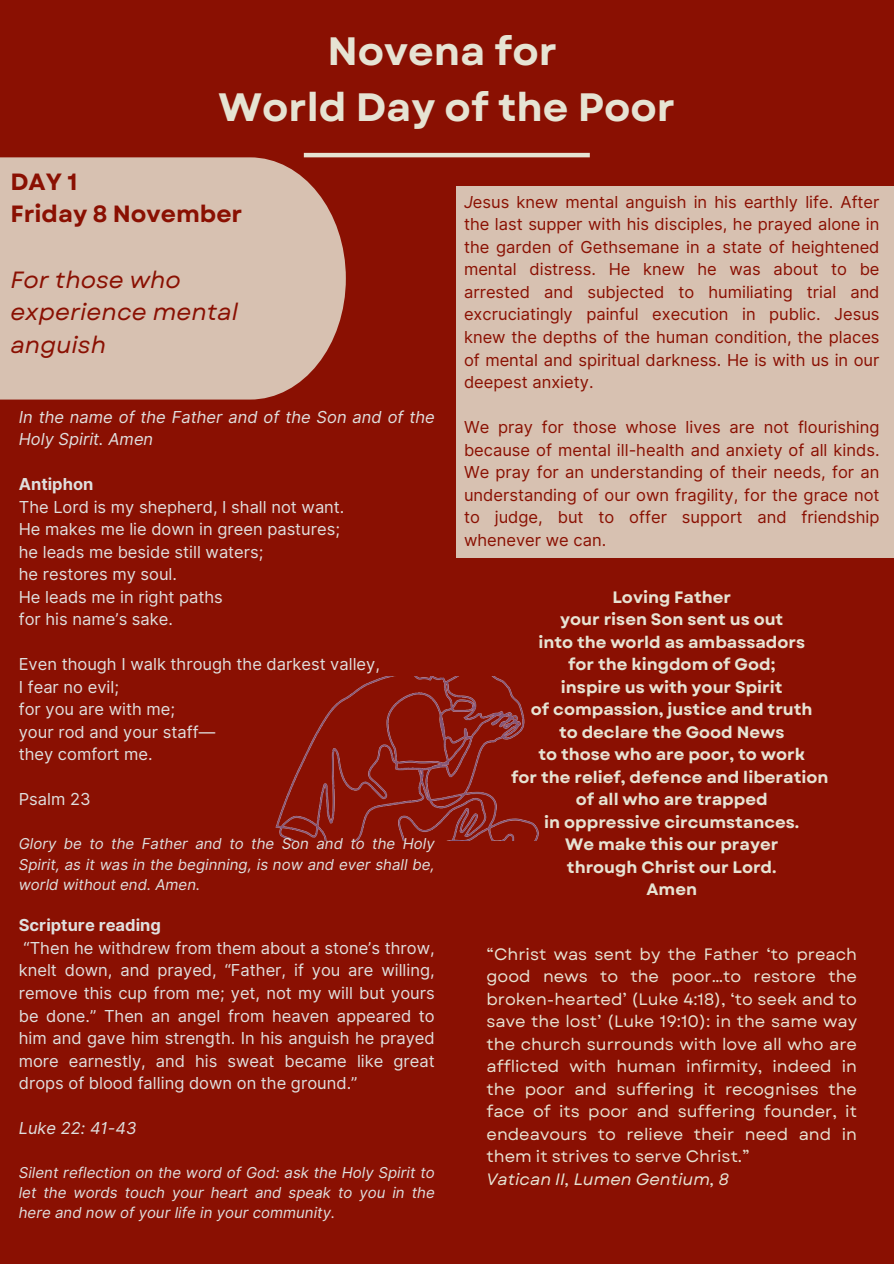
<style>
.page{position:relative;width:894px;height:1264px;background:#fff}
.page>*{position:absolute;margin:0;border:0;box-sizing:border-box;transform-origin:0 0}
.t1{font:700 39.45px/55.2px "Garet";color:#e6e3d3;text-align:center}
.t2{font:italic 23.55px/32.7px "Garet";color:#8a1002}
.t3{font:700 23.55px/32.7px "Garet";color:#8a1002}
.t4{font:16.5px/22.5px "Inter";color:#8a1002;text-align:justify}
.t5{font:16.5px/22.5px "Inter";color:#dfdfde;text-align:justify}
.t6{font:16.5px/22.5px "Garet";color:#e6e3d3;text-align:justify}
.t7{font:700 16.5px/22.5px "Garet";color:#e6e3d3;text-align:center}
.t8{font:italic 16.5px/22.5px "Inter";color:#dfdfde}
.t9{font:700 16.5px "Inter";color:#dfdfde}
.t10{font:italic 16.5px "Garet";color:#e6e3d3}
.t11{font:italic 15px/20.2px "Inter";color:#dfdfde;text-align:justify}
.s1{font-style:italic}
</style>
<div class="page">
<div style="left:0;top:0;width:893px;height:1263px;background:#8a1002"></div>
<div style="left:0;top:157px;width:346px;height:242px;background:#d7c1b1"></div>
<hr style="left:304px;top:153px;width:285px;height:4px;background:#e6e3d3">
<div style="left:455px;top:186px;width:438px;height:372px;background:#d7c1b1"></div>
<img style="left:275px;top:676px;width:264px;height:164px">
<h1 class="t1" style="left:218px;top:24px;width:458px">Novena for<br>World Day of the Poor</h1>
<p class="t3" style="left:10px;top:165px;width:233px">DAY 1<br>Friday 8 November</p>
<h2 class="t2" style="left:10px;top:263px;width:229px">For those who experience mental anguish</h2>
<h3 class="t8" style="left:19px;top:405px;width:417px">In the name of the Father and of the Son and of the<br>Holy Spirit. Amen</h3>
<p class="t9" style="left:19px;top:474px;width:76px">Antiphon</p>
<p class="t5" style="left:19px;top:495px;width:327px">The Lord is my shepherd, I shall not want.</p>
<p class="t5" style="left:19px;top:518px;width:323px">He makes me lie down in green pastures;</p>
<p class="t5" style="left:19px;top:540px;width:246px">he leads me beside still waters;</p>
<p class="t5" style="left:19px;top:563px;width:160px">he restores my soul.</p>
<p class="t5" style="left:19px;top:585px;width:205px">He leads me in right paths</p>
<p class="t5" style="left:19px;top:608px;width:156px">for his name’s sake.</p>
<p class="t5" style="left:19px;top:653px;width:362px">Even though I walk through the darkest valley,</p>
<p class="t5" style="left:19px;top:675px;width:102px">I fear no evil;</p>
<p class="t5" style="left:19px;top:698px;width:158px">for you are with me;</p>
<p class="t5" style="left:19px;top:720px;width:198px">your rod and your staff—</p>
<p class="t5" style="left:19px;top:743px;width:135px">they comfort me.</p>
<p class="t5" style="left:19px;top:788px;width:73px">Psalm 23</p>
<p class="t11" style="left:19px;top:833px;width:417px">Glory be to the Father and to the Son and to the Holy Spirit, as it was in the beginning, is now and ever shall be, world without end. Amen.</p>
<p class="t9" style="left:19px;top:915px;width:144px">Scripture reading</p>
<p class="t5" style="left:19px;top:936px;width:417px">“Then he withdrew from them about a stone’s throw, knelt down, and prayed, “Father, if you are willing, remove this cup from me; yet, not my will but yours be done.” Then an angel from heaven appeared to him and gave him strength. In his anguish he prayed more earnestly, and his sweat became like great drops of blood falling down on the ground.”</p>
<p class="t8" style="left:19px;top:1116px;width:119px">Luke 22: 41-43</p>
<p class="t11" style="left:19px;top:1162px;width:417px">Silent reflection on the word of God: ask the Holy Spirit to let the words touch your heart and speak to you in the here and now of your life in your community.</p>
<p class="t4" style="left:464px;top:191px;width:417px"><span class="s1">J</span>esus knew mental anguish in his earthly life. After the last supper with his disciples, he prayed alone in the garden of Gethsemane in a state of heightened mental distress. He knew he was about to be arrested and subjected to humiliating trial and excruciatingly painful execution in public. Jesus knew the depths of the human condition, the places of mental and spiritual darkness. He is with us in our deepest anxiety.</p>
<h4 class="t4" style="left:464px;top:416px;width:417px">We pray for those whose lives are not flourishing because of mental ill-health and anxiety of all kinds.<br>We pray for an understanding of their needs, for an understanding of our own fragility, for the grace not to judge, but to offer support and friendship whenever we can.</h4>
<p class="t7" style="left:511px;top:585px;width:319px">Loving Father<br>your risen Son sent us out<br>into the world as ambassadors<br>for the kingdom of God;<br>inspire us with your Spirit<br>of compassion, justice and truth<br>to declare the Good News<br>to those who are poor, to work<br>for the relief, defence and liberation of all who are trapped<br>in oppressive circumstances.<br>We make this our prayer<br>through Christ our Lord.<br>Amen</p>
<p class="t6" style="left:486px;top:942px;width:372px">“Christ was sent by the Father ‘to preach good news to the poor…to restore the broken-hearted’ (Luke 4:18), ‘to seek and to save the lost’ (Luke 19:10): in the same way the church surrounds with love all who are afflicted with human infirmity, indeed in the poor and suffering it recognises the face of its poor and suffering founder, it endeavours to relieve their need and in them it strives to serve Christ.”</p>
<p class="t10" style="left:486px;top:1167px;width:244px">Vatican II, Lumen Gentium, 8</p>
</div>
